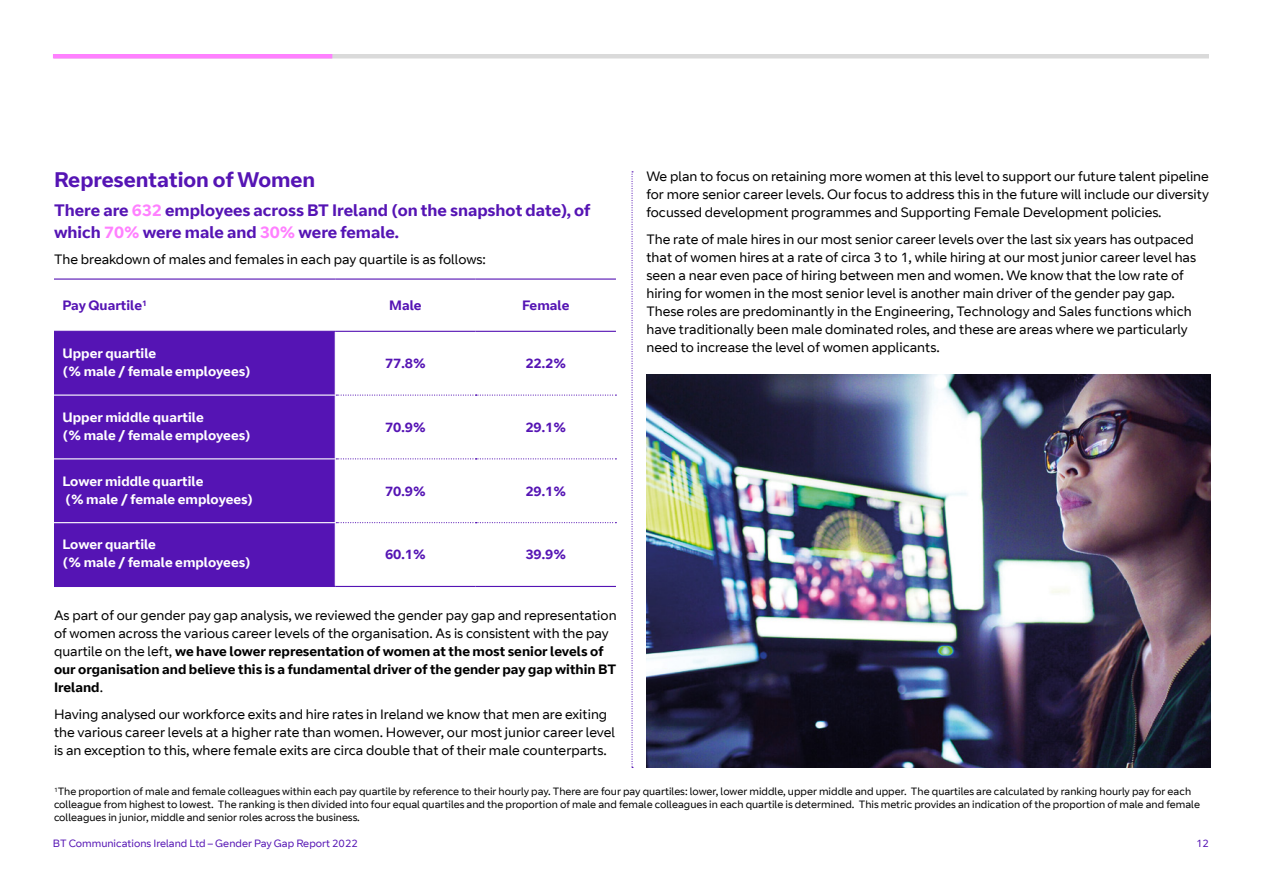
<style>
.page{position:relative;width:1263px;height:893px;background:#fff}
.page>*{position:absolute;margin:0;border:0;box-sizing:border-box;transform-origin:0 0}
.t1{font:700 21px "BT Curve";color:#5514b4}
.t2{font:700 16.5px/21px "BT Curve";color:#5514b4}
.t3{font:13.5px/18px "BT Curve";color:#000}
.t4{font:700 13.5px/18px "BT Curve";color:#fff}
.t5{font:700 13.5px "BT Curve";color:#5514b4}
.t6{font:10.5px/12.6px "BT Curve";color:#000}
.t7{font:10.5px "BT Curve";color:#5514b4}
.s1{color:#ff80ff}
.s2{font-weight:700}
</style>
<div class="page">
<div style="left:54px;top:54px;width:1155px;height:5px;background:#dadada"></div>
<img style="left:647px;top:374px;width:563px;height:394px">
<div style="left:54px;top:332px;width:281px;height:254px;background:#5514b4"></div>
<hr style="left:54px;top:395px;width:282px;height:1px;background:#fff">
<hr style="left:54px;top:458px;width:282px;height:1px;background:#fff">
<hr style="left:54px;top:522px;width:282px;height:1px;background:#fff">
<hr style="left:54px;top:278px;width:281px;height:2px;background:#5514b4">
<hr style="left:335px;top:278px;width:141px;height:2px;background:#5514b4">
<hr style="left:476px;top:278px;width:140px;height:2px;background:#5514b4">
<hr style="left:54px;top:331px;width:281px;height:1px;background:#5514b4">
<hr style="left:335px;top:331px;width:141px;height:1px;background:#5514b4">
<hr style="left:476px;top:331px;width:140px;height:1px;background:#5514b4">
<svg style="left:336px;top:395px;width:280px;height:1px"></svg>
<svg style="left:336px;top:458px;width:280px;height:1px"></svg>
<hr style="left:54px;top:586px;width:281px;height:1px;background:#5514b4">
<hr style="left:335px;top:586px;width:141px;height:1px;background:#5514b4">
<svg style="left:336px;top:522px;width:280px;height:1px"></svg>
<hr style="left:476px;top:586px;width:140px;height:1px;background:#5514b4">
<svg style="left:631px;top:171px;width:2px;height:597px"></svg>
<div style="left:53px;top:54px;width:279px;height:5px;background:#ff80ff"></div>
<h1 class="t1" style="left:54px;top:167px;width:263px">Representation of Women</h1>
<p class="t2" style="left:54px;top:201px;width:538px">There are <span class="s1">632</span> employees across BT Ireland (on the snapshot date), of which <span class="s1">70%</span> were male and <span class="s1">30%</span> were female.</p>
<p class="t3" style="left:54px;top:251px;width:433px">The breakdown of males and females in each pay quartile is as follows:</p>
<p class="t5" style="left:63px;top:297px;width:86px">Pay Quartile<sup>1</sup></p>
<p class="t5" style="left:389px;top:297px;width:34px">Male</p>
<p class="t5" style="left:522px;top:297px;width:49px">Female</p>
<p class="t4" style="left:63px;top:345px;width:190px">Upper quartile<br>(% male / female employees)</p>
<p class="t5" style="left:385px;top:355px;width:42px">77.8%</p>
<p class="t5" style="left:525px;top:355px;width:42px">22.2%</p>
<p class="t4" style="left:63px;top:409px;width:190px">Upper middle quartile<br>(% male / female employees)</p>
<p class="t5" style="left:385px;top:419px;width:42px">70.9%</p>
<p class="t5" style="left:525px;top:419px;width:42px">29.1%</p>
<p class="t4" style="left:63px;top:472px;width:192px">Lower middle quartile<br>(% male / female employees)</p>
<p class="t5" style="left:385px;top:483px;width:42px">70.9%</p>
<p class="t5" style="left:525px;top:483px;width:42px">29.1%</p>
<p class="t4" style="left:63px;top:536px;width:190px">Lower quartile<br>(% male / female employees)</p>
<p class="t5" style="left:385px;top:546px;width:42px">60.1%</p>
<p class="t5" style="left:525px;top:546px;width:42px">39.9%</p>
<p class="t3" style="left:646px;top:168px;width:564px;text-align:justify">We plan to focus on retaining more women at this level to support our future talent pipeline for more senior career levels. Our focus to address this in the future will include our diversity focussed development programmes and Supporting Female Development policies.</p>
<p class="t3" style="left:646px;top:230px;width:551px">The rate of male hires in our most senior career levels over the last six years has outpaced that of women hires at a rate of circa 3 to 1, while hiring at our most junior career level has seen a near even pace of hiring between men and women. We know that the low rate of hiring for women in the most senior level is another main driver of the gender pay gap.<br>These roles are predominantly in the Engineering, Technology and Sales functions which have traditionally been male dominated roles, and these are areas where we particularly need to increase the level of women applicants.</p>
<p class="t3" style="left:54px;top:607px;width:564px">As part of our gender pay gap analysis, we reviewed the gender pay gap and representation of women across the various career levels of the organisation. As is consistent with the pay quartile on the left, <span class="s2">we have lower representation of women at the most senior levels of our organisation and believe this is a fundamental driver of the gender pay gap within BT Ireland</span>.</p>
<p class="t3" style="left:54px;top:705px;width:562px">Having analysed our workforce exits and hire rates in Ireland we know that men are exiting the various career levels at a higher rate than women. However, our most junior career level is an exception to this, where female exits are circa double that of their male counterparts.</p>
<p class="t6" style="left:54px;top:786px;width:1147px"><sup>1</sup>The proportion of male and female colleagues within each pay quartile by reference to their hourly pay. There are four pay quartiles: lower, lower middle, upper middle and upper. The quartiles are calculated by ranking hourly pay for each colleague from highest to lowest. The ranking is then divided into four equal quartiles and the proportion of male and female colleagues in each quartile is determined. This metric provides an indication of the proportion of male and female colleagues in junior, middle and senior roles across the business.</p>
<p class="t7" style="left:53px;top:837px;width:306px">BT Communications Ireland Ltd – Gender Pay Gap Report 2022</p>
<p class="t7" style="left:1196px;top:837px;width:14px">12</p>
</div>
